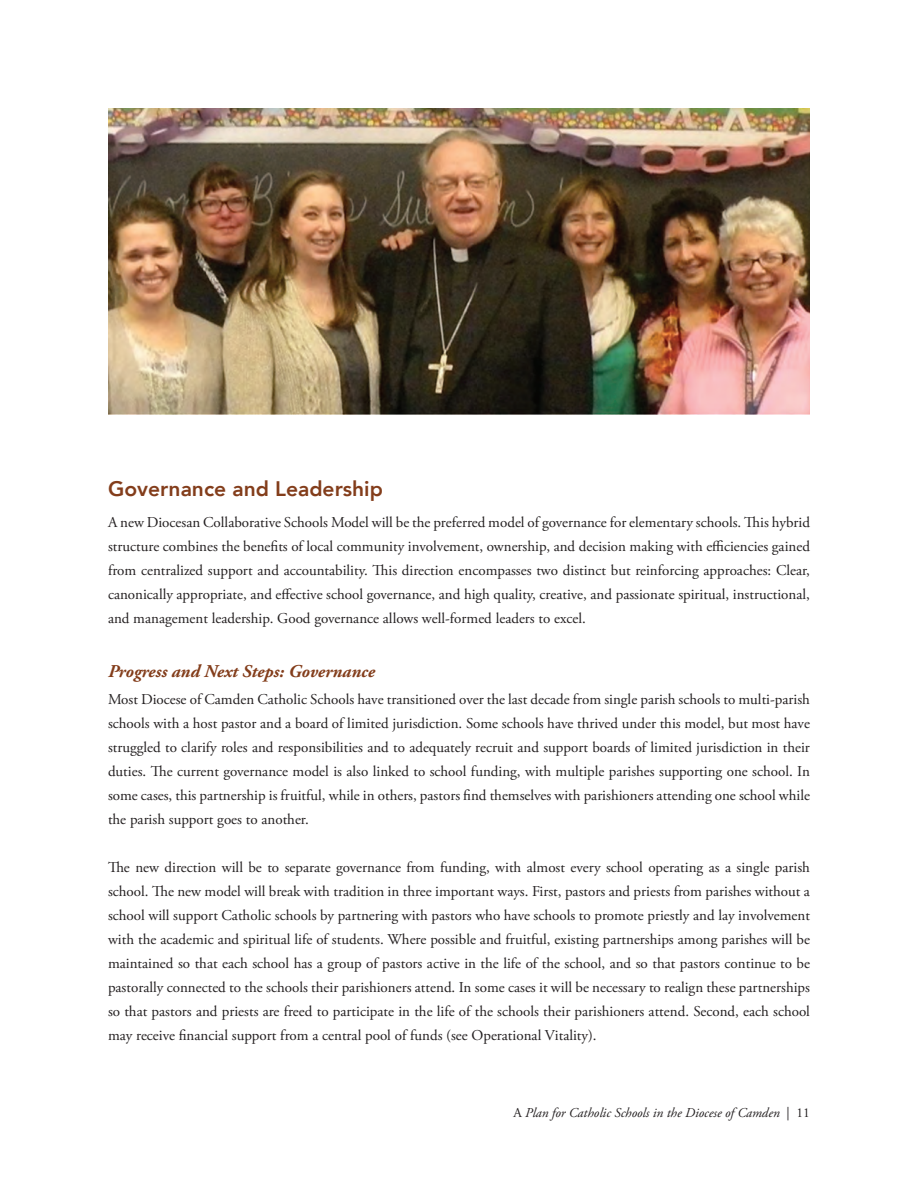
<style>
.page{position:relative;width:918px;height:1188px;background:#fff}
.page>*{position:absolute;margin:0;border:0;box-sizing:border-box;transform-origin:0 0}
.Head_Bronze{font:800 21px "Avenir";color:#833d1b}
.sub_head_ital{font:italic 700 18px "Adobe Garamond Pro";color:#833d1b}
.t1{font:15px/24px "Adobe Garamond Pro";color:#231f20;text-align:justify}
.t2{font:italic 13.5px "Adobe Garamond Pro";color:#231f20}
.s1{font-style:normal}
</style>
<div class="page">
<img style="left:108px;top:108px;width:702px;height:307px">
<p class="Head_Bronze" style="left:108px;top:473px;width:276px">Governance and Leadership</p>
<p class="t1" style="left:108px;top:511px;width:704px">A new Diocesan Collaborative Schools Model will be the preferred model of governance for elementary schools. This hybrid structure combines the benefits of local community involvement, ownership, and decision making with efficiencies gained from centralized support and accountability. This direction encompasses two distinct but reinforcing approaches: Clear, canonically appropriate, and effective school governance, and high quality, creative, and passionate spiritual, instructional, and management leadership. Good governance allows well-formed leaders to excel.</p>
<p class="sub_head_ital" style="left:108px;top:661px;width:269px">Progress and Next Steps: Governance</p>
<p class="t1" style="left:108px;top:688px;width:704px">Most Diocese of Camden Catholic Schools have transitioned over the last decade from single parish schools to multi-parish schools with a host pastor and a board of limited jurisdiction. Some schools have thrived under this model, but most have struggled to clarify roles and responsibilities and to adequately recruit and support boards of limited jurisdiction in their duties. The current governance model is also linked to school funding, with multiple parishes supporting one school. In some cases, this partnership is fruitful, while in others, pastors find themselves with parishioners attending one school while the parish support goes to another.</p>
<p class="t1" style="left:108px;top:856px;width:704px">The new direction will be to separate governance from funding, with almost every school operating as a single parish school. The new model will break with tradition in three important ways. First, pastors and priests from parishes without a school will support Catholic schools by partnering with pastors who have schools to promote priestly and lay involvement with the academic and spiritual life of students. Where possible and fruitful, existing partnerships among parishes will be maintained so that each school has a group of pastors active in the life of the school, and so that pastors continue to be pastorally connected to the schools their parishioners attend. In some cases it will be necessary to realign these partnerships so that pastors and priests are freed to participate in the life of the schools their parishioners attend. Second, each school may receive financial support from a central pool of funds (see Operational Vitality).</p>
<p class="t2" style="left:513px;top:1104px;width:298px"><span class="s1">A</span> Plan for Catholic Schools in the Diocese of Camden <span class="s1">| 11</span></p>
</div>
